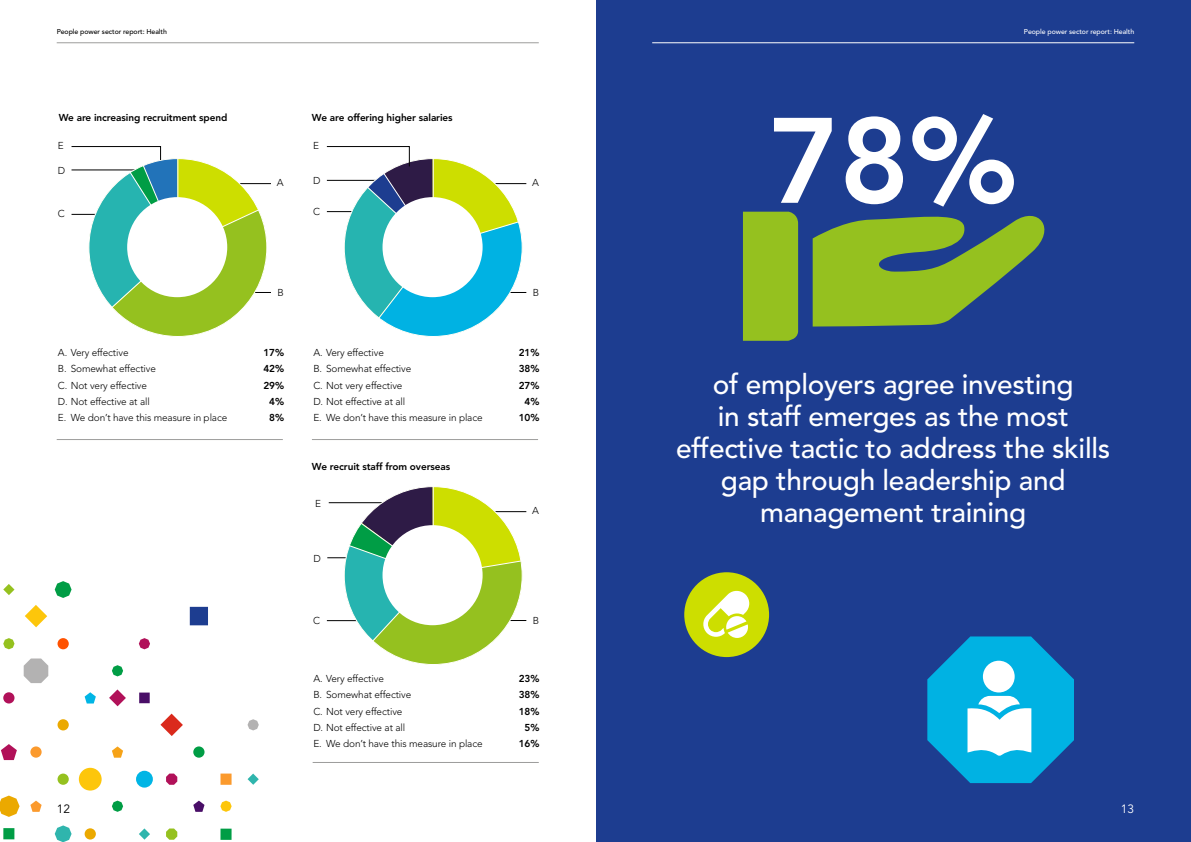
<style>
.page{position:relative;width:1191px;height:842px;background:#fff}
.page>*{position:absolute;margin:0;border:0;box-sizing:border-box;transform-origin:0 0}
.t1{font:800 120px "Avenir";color:#fff}
.t2{font:500 28px/32px "Avenir";letter-spacing:-.01em;color:#fff;text-align:center}
.t3{font:12px "Avenir";color:#000}
.t4{font:12px "Avenir";color:#fff}
.t5{font:300 10px "Avenir";letter-spacing:-.01em;color:#000}
.t6{font:800 10px "Avenir";letter-spacing:-.01em;color:#000}
.t7{font:500 7px "Avenir";letter-spacing:-.01em;color:#000}
.t8{font:500 7px "Avenir";letter-spacing:-.01em;color:#fff}
</style>
<div class="page">
<div style="left:596px;top:0;width:595px;height:842px;background:#1d3d90"></div>
<hr style="left:329px;top:502px;width:93px;height:1px;background:#000">
<hr style="left:327px;top:558px;width:68px;height:1px;background:#000">
<svg style="left:160px;top:714px;width:23px;height:22px"></svg>
<div style="left:58px;top:638px;width:11px;height:11px;background:#ff5200;border-radius:50%"></div>
<div style="left:190px;top:607px;width:18px;height:18px;background:#1d3d90"></div>
<svg style="left:24px;top:658px;width:24px;height:25px"></svg>
<svg style="left:247px;top:719px;width:12px;height:11px"></svg>
<svg style="left:30px;top:801px;width:12px;height:11px"></svg>
<div style="left:220px;top:773px;width:11px;height:12px;background:#fb9a2d"></div>
<svg style="left:220px;top:801px;width:12px;height:11px"></svg>
<svg style="left:25px;top:605px;width:22px;height:22px"></svg>
<div style="left:30px;top:746px;width:12px;height:12px;background:#fb9a2d;border-radius:50%"></div>
<div style="left:79px;top:768px;width:23px;height:22px;background:#fdc60b;border-radius:50%"></div>
<svg style="left:3px;top:584px;width:11px;height:11px"></svg>
<div style="left:193px;top:746px;width:11px;height:12px;background:#009d45;border-radius:50%"></div>
<div style="left:58px;top:719px;width:11px;height:11px;background:#eba900;border-radius:50%"></div>
<div style="left:58px;top:773px;width:11px;height:12px;background:#95c11f;border-radius:50%"></div>
<svg style="left:112px;top:746px;width:11px;height:12px"></svg>
<div style="left:3px;top:828px;width:11px;height:11px;background:#009d45"></div>
<div style="left:220px;top:829px;width:11px;height:11px;background:#009d45"></div>
<svg style="left:112px;top:801px;width:11px;height:11px"></svg>
<svg style="left:112px;top:665px;width:11px;height:11px"></svg>
<svg style="left:3px;top:638px;width:12px;height:11px"></svg>
<svg style="left:55px;top:581px;width:17px;height:17px"></svg>
<svg style="left:166px;top:828px;width:11px;height:12px"></svg>
<div style="left:85px;top:828px;width:11px;height:11px;background:#eba900;border-radius:50%"></div>
<svg style="left:85px;top:692px;width:11px;height:11px"></svg>
<svg style="left:55px;top:825px;width:17px;height:17px"></svg>
<svg style="left:139px;top:828px;width:11px;height:12px"></svg>
<svg style="left:247px;top:773px;width:12px;height:12px"></svg>
<div style="left:136px;top:771px;width:17px;height:17px;background:#00b5e5;border-radius:50%"></div>
<div style="left:3px;top:692px;width:12px;height:11px;background:#b11159;border-radius:50%"></div>
<svg style="left:109px;top:689px;width:17px;height:17px"></svg>
<svg style="left:139px;top:638px;width:11px;height:11px"></svg>
<svg style="left:1px;top:744px;width:16px;height:16px"></svg>
<svg style="left:0;top:795px;width:20px;height:22px"></svg>
<svg style="left:166px;top:773px;width:11px;height:12px"></svg>
<svg style="left:193px;top:801px;width:11px;height:11px"></svg>
<div style="left:139px;top:692px;width:11px;height:11px;background:#490e67"></div>
<hr style="left:237px;top:292px;width:34px;height:1px;background:#000">
<hr style="left:202px;top:183px;width:69px;height:1px;background:#000">
<svg style="left:71px;top:146px;width:196px;height:190px"></svg>
<hr style="left:57px;top:439px;width:226px;height:1px;background:#9d9d9c">
<svg style="left:327px;top:146px;width:200px;height:190px"></svg>
<hr style="left:312px;top:439px;width:226px;height:1px;background:#9d9d9c">
<hr style="left:327px;top:620px;width:45px;height:1px;background:#000">
<svg style="left:344px;top:487px;width:183px;height:177px"></svg>
<hr style="left:313px;top:762px;width:226px;height:1px;background:#9d9d9c">
<hr style="left:652px;top:43px;width:482px;height:1px;background:#fff">
<hr style="left:57px;top:43px;width:482px;height:1px;background:#9d9d9c">
<svg style="left:927px;top:636px;width:147px;height:147px"></svg>
<svg style="left:812px;top:215px;width:233px;height:112px"></svg>
<div style="left:743px;top:212px;width:55px;height:129px;background:#95c11f"></div>
<div style="left:684px;top:572px;width:85px;height:85px;background:#cdde00;border-radius:50%"></div>
<svg style="left:703px;top:590px;width:46px;height:48px"></svg>
<p class="t7" style="left:57px;top:27px;width:112px">People power sector report: Health</p>
<p class="t8" style="left:1024px;top:27px;width:112px">People power sector report: Health</p>
<p class="t6" style="left:59px;top:111px;width:170px">We are increasing recruitment spend</p>
<p class="t5" style="left:58px;top:140px;width:7px">E</p>
<p class="t5" style="left:58px;top:165px;width:9px">D</p>
<p class="t5" style="left:58px;top:208px;width:9px">C</p>
<p class="t5" style="left:277px;top:177px;width:8px">A</p>
<p class="t6" style="left:312px;top:111px;width:142px">We are offering higher salaries</p>
<p class="t5" style="left:313px;top:140px;width:7px">E</p>
<p class="t5" style="left:313px;top:175px;width:9px">D</p>
<p class="t5" style="left:313px;top:205px;width:9px">C</p>
<p class="t5" style="left:532px;top:177px;width:8px">A</p>
<h1 class="t1" style="left:769px;top:90px;width:250px">78%</h1>
<p class="t5" style="left:277px;top:286px;width:8px">B</p>
<p class="t5" style="left:533px;top:286px;width:8px">B</p>
<p class="t5" style="left:58px;top:347px;width:72px">A. Very effective</p>
<p class="t6" style="left:263px;top:347px;width:22px">17%</p>
<p class="t5" style="left:58px;top:363px;width:99px">B. Somewhat effective</p>
<p class="t6" style="left:263px;top:363px;width:22px">42%</p>
<p class="t5" style="left:58px;top:379px;width:91px">C. Not very effective</p>
<p class="t6" style="left:263px;top:379px;width:22px">29%</p>
<p class="t5" style="left:58px;top:396px;width:93px">D. Not effective at all</p>
<p class="t6" style="left:269px;top:396px;width:16px">4%</p>
<p class="t5" style="left:58px;top:412px;width:171px">E. We don’t have this measure in place</p>
<p class="t6" style="left:269px;top:412px;width:16px">8%</p>
<p class="t5" style="left:313px;top:347px;width:72px">A. Very effective</p>
<p class="t6" style="left:519px;top:347px;width:22px">21%</p>
<p class="t5" style="left:313px;top:363px;width:99px">B. Somewhat effective</p>
<p class="t6" style="left:519px;top:363px;width:22px">38%</p>
<p class="t5" style="left:313px;top:379px;width:91px">C. Not very effective</p>
<p class="t6" style="left:519px;top:379px;width:22px">27%</p>
<p class="t5" style="left:313px;top:396px;width:93px">D. Not effective at all</p>
<p class="t6" style="left:524px;top:396px;width:16px">4%</p>
<p class="t5" style="left:313px;top:412px;width:171px">E. We don’t have this measure in place</p>
<p class="t6" style="left:519px;top:412px;width:22px">10%</p>
<p class="t6" style="left:312px;top:460px;width:140px">We recruit staff from overseas</p>
<p class="t5" style="left:315px;top:497px;width:7px">E</p>
<p class="t5" style="left:532px;top:505px;width:8px">A</p>
<h2 class="t2" style="left:676px;top:369px;width:436px">of employers agree investing<br>in staff emerges as the most effective tactic to address the skills gap through leadership and management training</h2>
<p class="t5" style="left:314px;top:552px;width:9px">D</p>
<p class="t5" style="left:313px;top:614px;width:9px">C</p>
<p class="t5" style="left:533px;top:614px;width:8px">B</p>
<p class="t5" style="left:313px;top:673px;width:72px">A. Very effective</p>
<p class="t6" style="left:519px;top:673px;width:22px">23%</p>
<p class="t5" style="left:313px;top:689px;width:99px">B. Somewhat effective</p>
<p class="t6" style="left:519px;top:689px;width:22px">38%</p>
<p class="t5" style="left:313px;top:705px;width:91px">C. Not very effective</p>
<p class="t6" style="left:519px;top:705px;width:22px">18%</p>
<p class="t5" style="left:313px;top:721px;width:93px">D. Not effective at all</p>
<p class="t6" style="left:524px;top:721px;width:16px">5%</p>
<p class="t5" style="left:313px;top:738px;width:171px">E. We don’t have this measure in place</p>
<p class="t6" style="left:519px;top:738px;width:22px">16%</p>
<p class="t3" style="left:57px;top:802px;width:15px">12</p>
<p class="t4" style="left:1121px;top:802px;width:15px">13</p>
</div>
